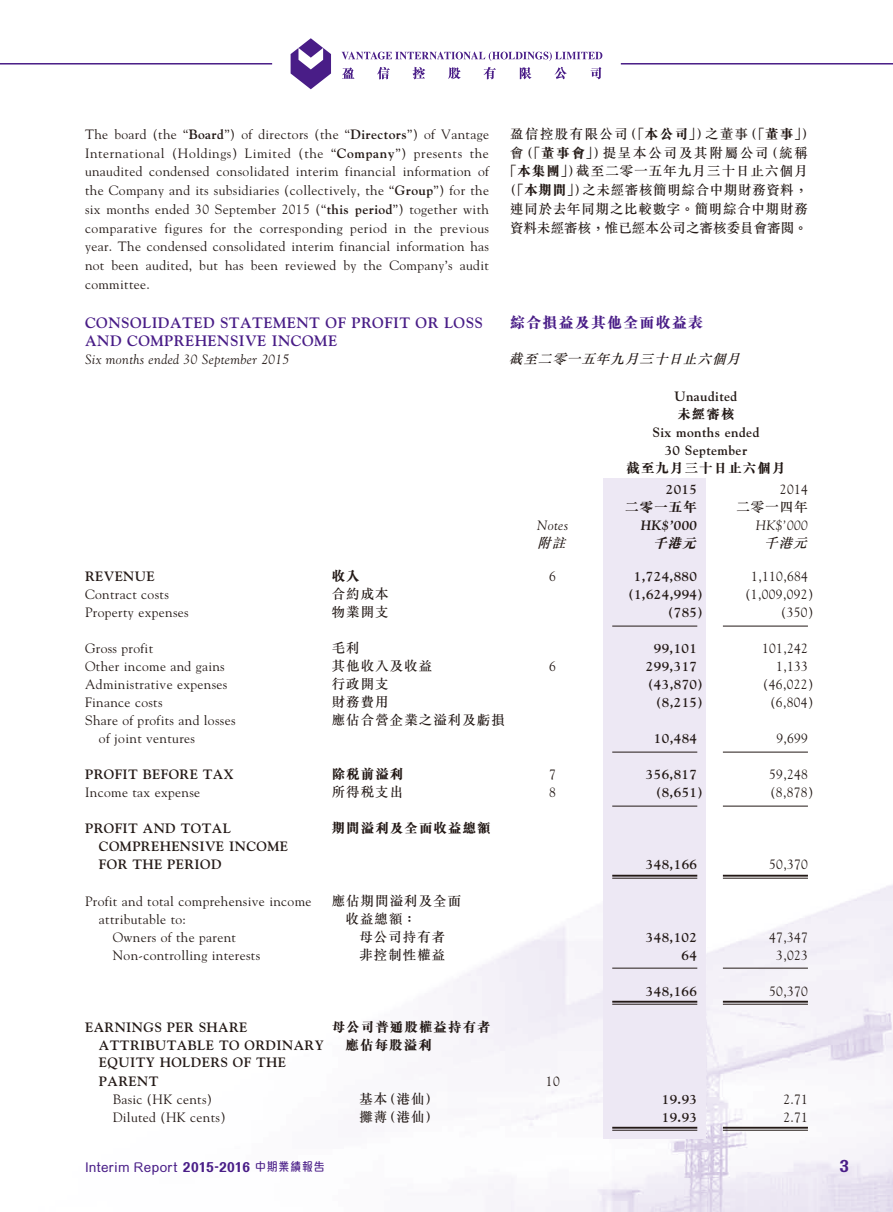
<style>
.page{position:relative;width:893px;height:1212px;background:#fff}
.page>*{position:absolute;margin:0;border:0;box-sizing:border-box;transform-origin:0 0}
.t1{font:800 16.5px "M Elle HK";color:#491d87}
.t2{font:700 15px/18.8px "Goudy Std";letter-spacing:.03em;color:#491d87}
.t3{font:800 15px "M Sung HK";letter-spacing:.08em;color:#491d87}
.t4{font:13.5px/18.8px "Goudy Std";letter-spacing:.025em;color:#231916;text-align:justify}
.t5{font:700 13.5px/18.9px "Goudy Std";letter-spacing:.03em;color:#231916}
.t6{font:500 13.5px/18.8px "M Sung HK";letter-spacing:.055em;color:#231916;text-align:center}
.t7{font:500 13.5px "M Sung HK";letter-spacing:.075em;color:#231916}
.t8{font:800 13.5px "M Sung HK";letter-spacing:.08em;color:#231916}
.t9{font:italic 13.5px "Goudy Std";letter-spacing:.025em;color:#231916}
.t10{font:500 13.5px "M Elle HK";letter-spacing:.035em;color:#491d87}
.t11{font:italic 500 13.5px "M Sung HK";color:#231916}
.t12{font:italic 700 13.5px "Goudy Std";color:#231916}
.t13{font:italic 800 13.5px "M Sung HK";color:#231916}
.s1{font-weight:700}
.s2{font-weight:800}
.s3{font-size:12px}
</style>
<div class="page">
<img style="left:272px;top:51px;width:621px;height:1161px">
<svg style="left:291px;top:38px;width:40px;height:51px"></svg>
<svg style="left:342px;top:67px;width:259px;height:13px"></svg>
<svg style="left:342px;top:52px;width:260px;height:9px"></svg>
<hr style="left:0;top:63px;width:272px;height:2px;background:#491d87">
<hr style="left:621px;top:63px;width:272px;height:2px;background:#491d87">
<div style="left:604px;top:479px;width:102px;height:660px;background:#ede8f4"></div>
<hr style="left:612px;top:626px;width:85px;height:1px;background:#231916">
<hr style="left:723px;top:626px;width:85px;height:1px;background:#231916">
<hr style="left:612px;top:752px;width:85px;height:1px;background:#231916">
<hr style="left:723px;top:752px;width:85px;height:1px;background:#231916">
<hr style="left:612px;top:806px;width:85px;height:1px;background:#231916">
<hr style="left:723px;top:806px;width:85px;height:1px;background:#231916">
<hr style="left:612px;top:875px;width:85px;height:1px;background:#231916">
<hr style="left:612px;top:878px;width:85px;height:1px;background:#231916">
<hr style="left:723px;top:875px;width:85px;height:1px;background:#231916">
<hr style="left:723px;top:878px;width:85px;height:1px;background:#231916">
<hr style="left:612px;top:968px;width:85px;height:1px;background:#231916">
<hr style="left:723px;top:968px;width:85px;height:1px;background:#231916">
<hr style="left:612px;top:1001px;width:85px;height:1px;background:#231916">
<hr style="left:612px;top:1004px;width:85px;height:1px;background:#231916">
<hr style="left:723px;top:1001px;width:85px;height:1px;background:#231916">
<hr style="left:723px;top:1004px;width:85px;height:1px;background:#231916">
<hr style="left:612px;top:1127px;width:85px;height:1px;background:#231916">
<hr style="left:612px;top:1130px;width:85px;height:1px;background:#231916">
<hr style="left:723px;top:1127px;width:85px;height:1px;background:#231916">
<hr style="left:723px;top:1130px;width:85px;height:1px;background:#231916">
<p class="t4" style="left:85px;top:125px;width:406px">The board (the “<span class="s1">Board</span>”) of directors (the “<span class="s1">Directors</span>”) of Vantage International (Holdings) Limited (the “<span class="s1">Company</span>”) presents the unaudited condensed consolidated interim financial information of the Company and its subsidiaries (collectively, the “<span class="s1">Group</span>”) for the six months ended 30 September 2015 (“<span class="s1">this period</span>”) together with comparative figures for the corresponding period in the previous year. The condensed consolidated interim financial information has not been audited, but has been reviewed by the Company’s audit committee.</p>
<p class="t2" style="left:85px;top:313px;width:399px">CONSOLIDATED STATEMENT OF PROFIT OR LOSS<br>AND COMPREHENSIVE INCOME</p>
<p class="t9" style="left:85px;top:351px;width:206px">Six months ended 30 September 2015</p>
<p class="t6" style="left:503px;top:124px;width:313px">盈信控股有限公司（「<span class="s2">本公司</span>」）之董事（「<span class="s2">董事</span>」）會（「<span class="s2">董事會</span>」）提呈本公司及其附屬公司（統稱「<span class="s2">本集團</span>」）截至二零一五年九月三十日止六個月（「<span class="s2">本期間</span>」）之未經審核簡明綜合中期財務資料，連同於去年同期之比較數字。簡明綜合中期財務資料未經審核，惟已經本公司之審核委員會審閱。</p>
<p class="t3" style="left:510px;top:312px;width:194px">綜合損益及其他全面收益表</p>
<p class="t11" style="left:509px;top:349px;width:238px">截至二零一五年九月三十日止六個月</p>
<p class="t5" style="left:674px;top:387px;width:65px">Unaudited</p>
<p class="t8" style="left:677px;top:405px;width:59px">未經審核</p>
<p class="t5" style="left:652px;top:424px;width:108px;line-height:18px;text-align:center">Six months ended<br>30 September</p>
<p class="t8" style="left:626px;top:459px;width:161px">截至九月三十日止六個月</p>
<p class="t5" style="left:666px;top:480px;width:33px">2015</p>
<p class="t4" style="left:780px;top:480px;width:30px">2014</p>
<p class="t8" style="left:625px;top:498px;width:73px">二零一五年</p>
<p class="t7" style="left:736px;top:498px;width:73px">二零一四年</p>
<p class="t9" style="left:537px;top:517px;width:33px">Notes</p>
<p class="t12" style="left:641px;top:516px;width:58px">HK$’000</p>
<p class="t9" style="left:756px;top:517px;width:54px">HK$’000</p>
<p class="t11" style="left:537px;top:534px;width:34px">附註</p>
<p class="t13" style="left:653px;top:534px;width:49px">千港元</p>
<p class="t11" style="left:764px;top:534px;width:49px">千港元</p>
<p class="t5" style="left:85px;top:567px;width:71px">REVENUE</p>
<p class="t8" style="left:332px;top:567px;width:30px">收入</p>
<p class="t4" style="left:549px;top:567px;width:8px">6</p>
<p class="t5" style="left:634px;top:567px;width:65px">1,724,880</p>
<p class="t4" style="left:751px;top:567px;width:58px">1,110,684</p>
<p class="t4" style="left:85px;top:585px;width:85px">Contract costs</p>
<p class="t7" style="left:332px;top:585px;width:59px">合約成本</p>
<p class="t5" style="left:628px;top:585px;width:76px">(1,624,994)</p>
<p class="t4" style="left:745px;top:585px;width:69px">(1,009,092)</p>
<p class="t4" style="left:85px;top:603px;width:105px">Property expenses</p>
<p class="t7" style="left:332px;top:603px;width:59px">物業開支</p>
<p class="t5" style="left:668px;top:603px;width:36px">(785)</p>
<p class="t4" style="left:781px;top:603px;width:34px">(350)</p>
<p class="t4" style="left:85px;top:639px;width:70px">Gross profit</p>
<p class="t7" style="left:332px;top:639px;width:30px">毛利</p>
<p class="t5" style="left:654px;top:639px;width:45px">99,101</p>
<p class="t4" style="left:762px;top:639px;width:47px">101,242</p>
<p class="t4" style="left:85px;top:657px;width:141px">Other income and gains</p>
<p class="t7" style="left:332px;top:657px;width:102px">其他收入及收益</p>
<p class="t4" style="left:549px;top:657px;width:8px">6</p>
<p class="t5" style="left:646px;top:657px;width:53px">299,317</p>
<p class="t4" style="left:776px;top:657px;width:33px">1,133</p>
<p class="t4" style="left:85px;top:675px;width:144px">Administrative expenses</p>
<p class="t7" style="left:332px;top:675px;width:59px">行政開支</p>
<p class="t5" style="left:648px;top:675px;width:56px">(43,870)</p>
<p class="t4" style="left:763px;top:675px;width:51px">(46,022)</p>
<p class="t4" style="left:85px;top:693px;width:79px">Finance costs</p>
<p class="t7" style="left:332px;top:693px;width:59px">財務費用</p>
<p class="t5" style="left:656px;top:693px;width:48px">(8,215)</p>
<p class="t4" style="left:770px;top:693px;width:44px">(6,804)</p>
<p class="t4" style="left:85px;top:711px;width:152px">Share of profits and losses</p>
<p class="t7" style="left:332px;top:711px;width:175px">應佔合營企業之溢利及虧損</p>
<p class="t4" style="left:99px;top:729px;width:98px">of joint ventures</p>
<p class="t5" style="left:654px;top:729px;width:45px">10,484</p>
<p class="t4" style="left:776px;top:729px;width:33px">9,699</p>
<p class="t5" style="left:85px;top:765px;width:150px">PROFIT BEFORE TAX</p>
<p class="t8" style="left:332px;top:765px;width:73px">除稅前溢利</p>
<p class="t4" style="left:549px;top:765px;width:8px">7</p>
<p class="t5" style="left:646px;top:765px;width:53px">356,817</p>
<p class="t4" style="left:769px;top:765px;width:40px">59,248</p>
<p class="t4" style="left:85px;top:783px;width:117px">Income tax expense</p>
<p class="t7" style="left:332px;top:783px;width:73px">所得稅支出</p>
<p class="t4" style="left:549px;top:783px;width:8px">8</p>
<p class="t5" style="left:656px;top:783px;width:48px">(8,651)</p>
<p class="t4" style="left:770px;top:783px;width:44px">(8,878)</p>
<p class="t5" style="left:85px;top:819px;width:147px">PROFIT AND TOTAL</p>
<p class="t8" style="left:332px;top:819px;width:161px">期間溢利及全面收益總額</p>
<p class="t5" style="left:99px;top:836px;width:191px">COMPREHENSIVE INCOME<br>FOR THE PERIOD</p>
<p class="t5" style="left:646px;top:855px;width:53px">348,166</p>
<p class="t4" style="left:769px;top:855px;width:40px">50,370</p>
<p class="t4" style="left:85px;top:891px;width:228px">Profit and total comprehensive income</p>
<p class="t7" style="left:332px;top:891px;width:131px">應佔期間溢利及全面</p>
<p class="t4" style="left:99px;top:909px;width:89px">attributable to:</p>
<p class="t7" style="left:345px;top:909px;width:72px">收益總額：</p>
<p class="t4" style="left:113px;top:927px;width:125px">Owners of the parent</p>
<p class="t7" style="left:359px;top:927px;width:88px">母公司持有者</p>
<p class="t5" style="left:646px;top:927px;width:53px">348,102</p>
<p class="t4" style="left:769px;top:927px;width:40px">47,347</p>
<p class="t4" style="left:113px;top:945px;width:149px">Non-controlling interests</p>
<p class="t7" style="left:359px;top:945px;width:88px">非控制性權益</p>
<p class="t5" style="left:682px;top:945px;width:17px">64</p>
<p class="t4" style="left:776px;top:945px;width:33px">3,023</p>
<p class="t5" style="left:646px;top:981px;width:53px">348,166</p>
<p class="t4" style="left:769px;top:981px;width:40px">50,370</p>
<p class="t5" style="left:85px;top:1017px;width:164px">EARNINGS PER SHARE</p>
<p class="t8" style="left:332px;top:1017px;width:161px">母公司普通股權益持有者</p>
<p class="t5" style="left:99px;top:1035px;width:226px">ATTRIBUTABLE TO ORDINARY</p>
<p class="t8" style="left:346px;top:1035px;width:88px">應佔每股溢利</p>
<p class="t5" style="left:99px;top:1052px;width:189px">EQUITY HOLDERS OF THE<br>PARENT</p>
<p class="t4" style="left:546px;top:1071px;width:15px">10</p>
<p class="t4" style="left:113px;top:1089px;width:101px">Basic (HK cents)</p>
<p class="t7" style="left:359px;top:1089px;width:80px">基本（港仙）</p>
<p class="t5" style="left:662px;top:1089px;width:37px">19.93</p>
<p class="t4" style="left:783px;top:1089px;width:26px">2.71</p>
<p class="t4" style="left:113px;top:1107px;width:114px">Diluted (HK cents)</p>
<p class="t7" style="left:359px;top:1107px;width:80px">攤薄（港仙）</p>
<p class="t5" style="left:662px;top:1107px;width:37px">19.93</p>
<p class="t4" style="left:783px;top:1107px;width:26px">2.71</p>
<p class="t10" style="left:85px;top:1157px;width:241px">Interim Report <span class="s2">2015-2016</span> <span class="s3">中期業績報告</span></p>
<p class="t1" style="left:839px;top:1153px;width:11px">3</p>
</div>
